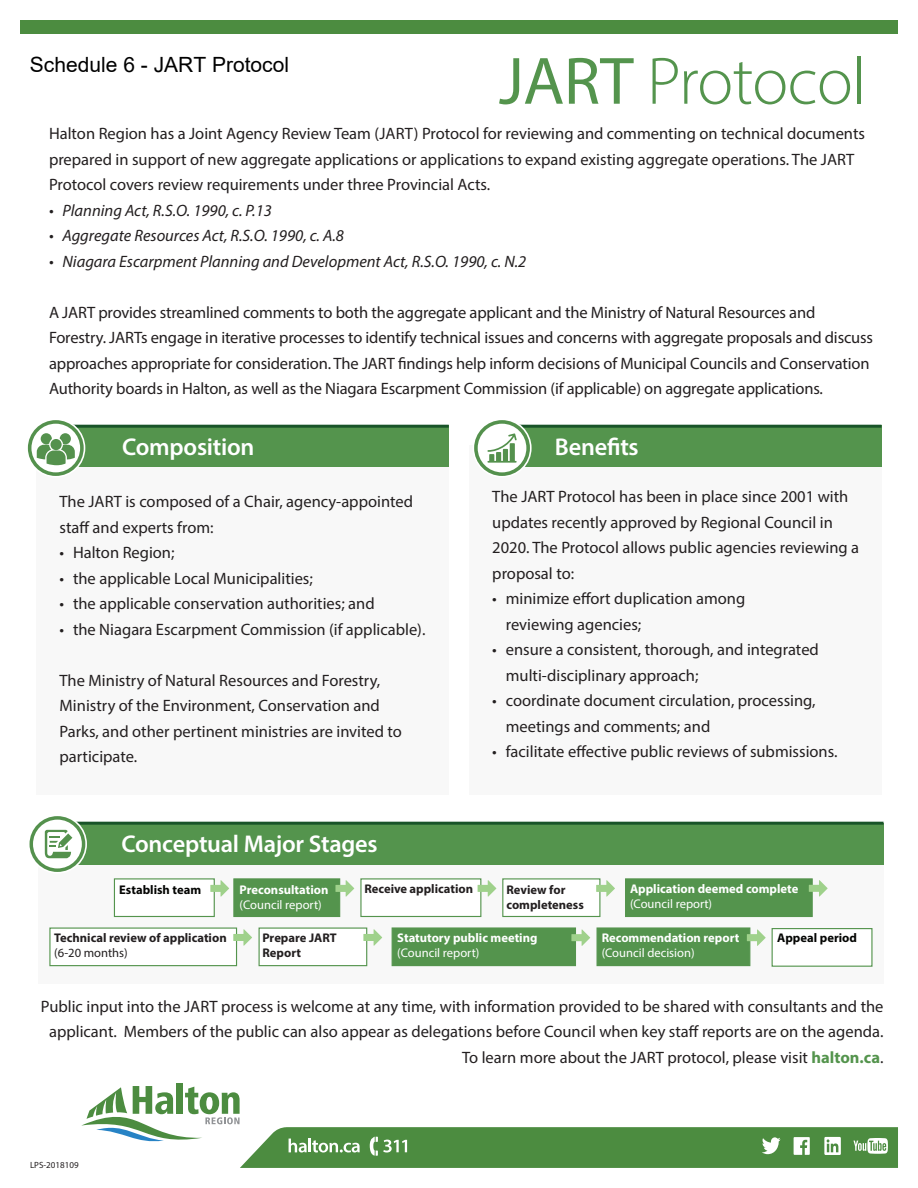
<style>
.page{position:relative;width:918px;height:1188px;background:#fff}
.page>*{position:absolute;margin:0;border:0;box-sizing:border-box;transform-origin:0 0}
.t1{font:300 67.5px "Myriad Pro";letter-spacing:-.01em;color:#54944d}
.t2{font:600 24.3px "Myriad Pro";letter-spacing:-.01em;color:#fff}
.t3{font:21px "Arial";color:#000}
.t4{font:16.5px/25.5px "Myriad Pro";color:#231f20}
.t5{font:italic 16.5px "Myriad Pro";color:#231f20}
.t6{font:700 12.6px/15.1px "Myriad Pro";color:#fff}
.t7{font:700 12.6px/15.1px "Myriad Pro";color:#231f20}
.t8{font:700 12.6px "Myriad Pro";color:#040503}
.t9{font:9px "Myriad Pro";color:#231f20}
.s1{font-weight:400}
.s2{font-weight:700;color:#54944d}
</style>
<div class="page">
<div style="left:177px;top:1084px;width:6px;height:30px;background:#4c8c40"></div>
<div style="left:20px;top:20px;width:878px;height:14px;background:#4c8c40"></div>
<svg style="left:81px;top:1086px;width:817px;height:82px"></svg>
<div style="left:36px;top:444px;width:413px;height:351px;background:#f8f8f8"></div>
<div style="left:38px;top:842px;width:846px;height:142px;background:#f8f8f8"></div>
<div style="left:469px;top:446px;width:413px;height:349px;background:#f8f8f8"></div>
<div style="left:114px;top:878px;width:101px;height:39px;background:#fff;border:1px solid #54944d"></div>
<div style="left:597px;top:927px;width:153px;height:39px;background:#54944d;border:1px solid #54944d"></div>
<div style="left:71px;top:425px;width:378px;height:42px;background:#54944d"></div>
<div style="left:73px;top:823px;width:811px;height:42px;background:#54944d"></div>
<div style="left:518px;top:425px;width:364px;height:42px;background:#54944d"></div>
<hr style="left:71px;top:425px;width:378px;height:3px;background:#195429">
<hr style="left:73px;top:822px;width:811px;height:3px;background:#195429">
<hr style="left:518px;top:425px;width:364px;height:3px;background:#195429">
<svg style="left:26px;top:418px;width:59px;height:60px"></svg>
<div style="left:233px;top:878px;width:107px;height:39px;background:#54944d;border:1px solid #54944d"></div>
<div style="left:360px;top:878px;width:121px;height:39px;background:#fff;border:1px solid #54944d"></div>
<svg style="left:28px;top:814px;width:59px;height:60px"></svg>
<div style="left:49px;top:928px;width:188px;height:38px;background:#fff;border:1px solid #54944d"></div>
<svg style="left:473px;top:418px;width:59px;height:60px"></svg>
<div style="left:625px;top:878px;width:188px;height:39px;background:#54944d;border:1px solid #54944d"></div>
<div style="left:30px;top:816px;width:55px;height:56px;border:3px solid #54914d;border-radius:50%"></div>
<svg style="left:45px;top:830px;width:27px;height:28px"></svg>
<div style="left:259px;top:928px;width:108px;height:38px;background:#fff;border:1px solid #54944d"></div>
<div style="left:772px;top:928px;width:101px;height:39px;background:#fff;border:1px solid #54944d"></div>
<div style="left:392px;top:927px;width:184px;height:39px;background:#54944d;border:1px solid #54944d"></div>
<div style="left:474px;top:420px;width:56px;height:56px;border:4px solid #54914d;border-radius:50%"></div>
<svg style="left:487px;top:433px;width:30px;height:30px"></svg>
<div style="left:28px;top:420px;width:56px;height:56px;border:4px solid #54914d;border-radius:50%"></div>
<svg style="left:37px;top:433px;width:38px;height:32px"></svg>
<div style="left:502px;top:878px;width:98px;height:39px;background:#fff;border:1px solid #54944d"></div>
<svg style="left:210px;top:880px;width:19px;height:17px"></svg>
<svg style="left:335px;top:880px;width:19px;height:17px"></svg>
<svg style="left:478px;top:880px;width:18px;height:17px"></svg>
<svg style="left:809px;top:880px;width:19px;height:17px"></svg>
<svg style="left:747px;top:929px;width:19px;height:17px"></svg>
<svg style="left:596px;top:880px;width:19px;height:17px"></svg>
<svg style="left:233px;top:929px;width:19px;height:17px"></svg>
<svg style="left:363px;top:929px;width:19px;height:17px"></svg>
<svg style="left:571px;top:929px;width:19px;height:17px"></svg>
<p class="t1" style="left:499px;top:41px;width:369px"><span class="s1">JART</span> Protocol</p>
<p class="t4" style="left:49px;top:121px;width:818px">Halton Region has a Joint Agency Review Team (JART) Protocol for reviewing and commenting on technical documents prepared in support of new aggregate applications or applications to expand existing aggregate operations. The JART<br>Protocol covers review requirements under three Provincial Acts.</p>
<p class="t5" style="left:49px;top:200px;width:224px">• Planning Act, R.S.O. 1990, c. P.13</p>
<p class="t5" style="left:49px;top:225px;width:297px">• Aggregate Resources Act, R.S.O. 1990, c. A.8</p>
<p class="t5" style="left:49px;top:251px;width:479px">• Niagara Escarpment Planning and Development Act, R.S.O. 1990, c. N.2</p>
<p class="t4" style="left:49px;top:299px;width:826px">A JART provides streamlined comments to both the aggregate applicant and the Ministry of Natural Resources and Forestry. JARTs engage in iterative processes to identify technical issues and concerns with aggregate proposals and discuss approaches appropriate for consideration. The JART findings help inform decisions of Municipal Councils and Conservation Authority boards in Halton, as well as the Niagara Escarpment Commission (if applicable) on aggregate applications.</p>
<p class="t3" style="left:30px;top:50px;width:261px">Schedule 6 - JART Protocol</p>
<p class="t2" style="left:122px;top:431px;width:134px">Composition</p>
<p class="t4" style="left:60px;top:489px;width:355px">The JART is composed of a Chair, agency-appointed staff and experts from:</p>
<p class="t4" style="left:60px;top:540px;width:117px">• Halton Region;</p>
<p class="t4" style="left:60px;top:565px;width:255px">• the applicable Local Municipalities;</p>
<p class="t4" style="left:60px;top:591px;width:317px">• the applicable conservation authorities; and</p>
<p class="t4" style="left:60px;top:616px;width:367px">• the Niagara Escarpment Commission (if applicable).</p>
<p class="t4" style="left:60px;top:667px;width:344px">The Ministry of Natural Resources and Forestry, Ministry of the Environment, Conservation and Parks, and other pertinent ministries are invited to participate.</p>
<p class="t2" style="left:122px;top:828px;width:258px">Conceptual Major Stages</p>
<p class="t2" style="left:555px;top:431px;width:85px">Benefits</p>
<p class="t4" style="left:492px;top:484px;width:368px">The JART Protocol has been in place since 2001 with updates recently approved by Regional Council in 2020. The Protocol allows public agencies reviewing a proposal to:</p>
<p class="t4" style="left:506px;top:586px;width:241px;text-indent:-14px">• minimize effort duplication among reviewing agencies;</p>
<p class="t4" style="left:506px;top:637px;width:315px;text-indent:-14px">• ensure a consistent, thorough, and integrated multi-disciplinary approach;</p>
<p class="t4" style="left:506px;top:688px;width:311px;text-indent:-14px">• coordinate document circulation, processing, meetings and comments; and</p>
<p class="t4" style="left:492px;top:739px;width:347px">• facilitate effective public reviews of submissions.</p>
<p class="t7" style="left:506px;top:881px;width:79px">Review for completeness</p>
<p class="t6" style="left:630px;top:881px;width:170px">Application deemed complete <span class="s1">(Council report)</span></p>
<p class="t8" style="left:119px;top:882px;width:83px">Establish team</p>
<p class="t6" style="left:240px;top:882px;width:90px">Preconsultation <span class="s1">(Council report)</span></p>
<p class="t7" style="left:364px;top:881px;width:110px">Receive application</p>
<p class="t7" style="left:54px;top:930px;width:174px">Technical review of application <span class="s1">(6-20 months)</span></p>
<p class="t7" style="left:262px;top:930px;width:76px">Prepare JART<br>Report</p>
<p class="t6" style="left:397px;top:930px;width:142px">Statutory public meeting <span class="s1">(Council report)</span></p>
<p class="t6" style="left:602px;top:930px;width:139px">Recommendation report <span class="s1">(Council decision)</span></p>
<p class="t8" style="left:777px;top:930px;width:81px">Appeal period</p>
<p class="t4" style="left:41px;top:993px;width:844px;text-align:center">Public input into the JART process is welcome at any time, with information provided to be shared with consultants and the applicant. Members of the public can also appear as delegations before Council when key staff reports are on the agenda.</p>
<p class="t4" style="left:462px;top:1044px;width:423px">To learn more about the JART protocol, please visit <span class="s2">halton.ca</span>.</p>
<p class="t9" style="left:30px;top:1160px;width:50px">LPS-2018109</p>
</div>
